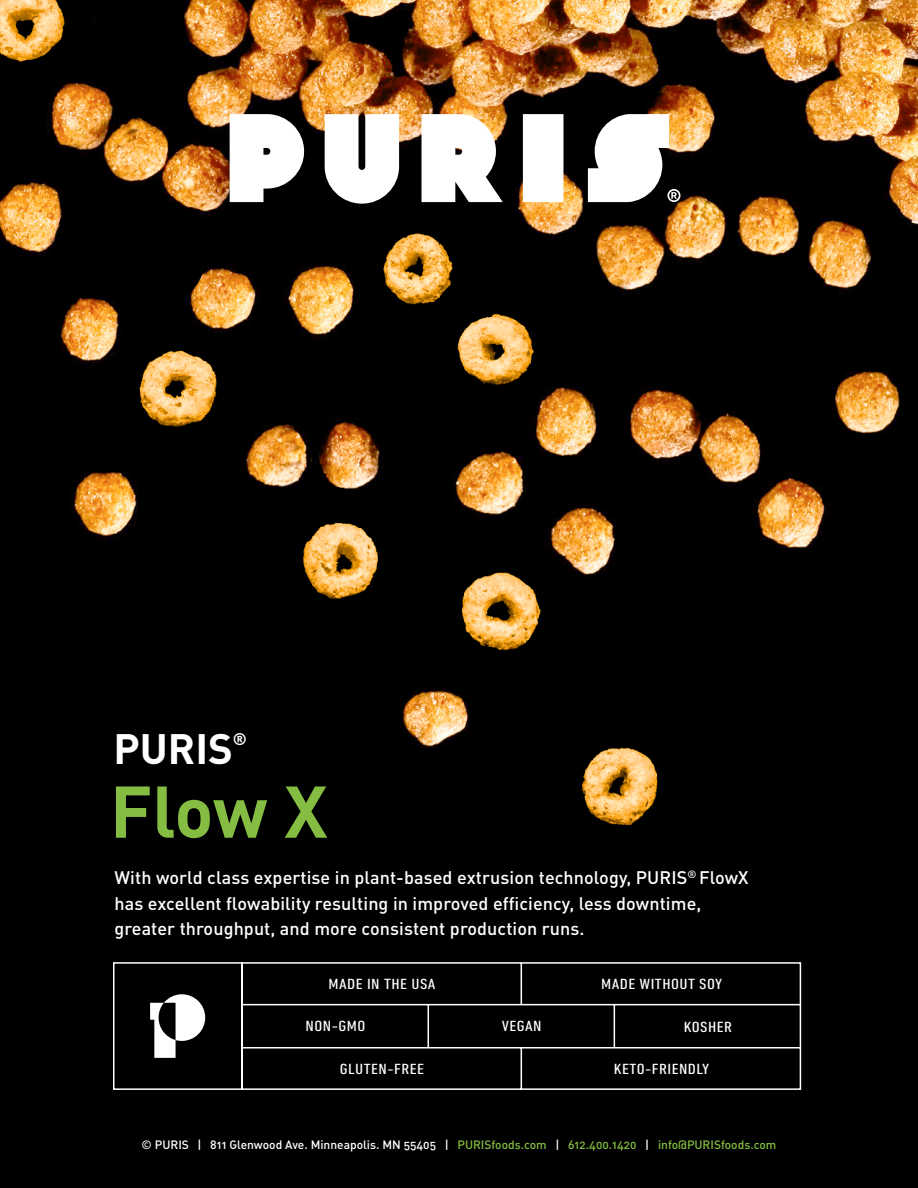
<style>
.page{position:relative;width:918px;height:1188px;background:#fff}
.page>*{position:absolute;margin:0;border:0;box-sizing:border-box;transform-origin:0 0}
.t1{font:700 72px "DIN Pro";color:#84bd41}
.t2{font:700 42px "DIN Pro";color:#fff}
.t3{font:500 18px/25.5px "DIN Pro";letter-spacing:.005em;color:#fff}
.t4{font:700 16.65px "DIN Pro";color:#fff}
.t5{font:condensed 15px "DIN Next LT Pro";letter-spacing:.025em;color:#fff;scale:1.25 1}
.t6{font:12px "DIN Medium Alternate";color:#84bd41}
.s1{color:#fff}
</style>
<div class="page">
<img style="left:0;top:0;width:918px;height:1188px">
<svg style="left:112px;top:961px;width:690px;height:130px;background:#0e0e0e"></svg>
<svg style="left:150px;top:994px;width:55px;height:64px"></svg>
<svg style="left:230px;top:114px;width:450px;height:90px"></svg>
<h2 class="t2" style="left:113px;top:720px;width:121px">PURIS</h2>
<p class="t4" style="left:233px;top:728px;width:16px">®</p>
<h1 class="t1" style="left:110px;top:763px;width:219px">Flow X</h1>
<p class="t3" style="left:114px;top:864px;width:636px">With world class expertise in plant-based extrusion technology, PURIS<sup>®</sup> FlowX has excellent flowability resulting in improved efficiency, less downtime, greater throughput, and more consistent production runs.</p>
<p class="t5" style="left:328px;top:975px;width:87px">MADE IN THE USA</p>
<p class="t5" style="left:601px;top:975px;width:98px">MADE WITHOUT SOY</p>
<p class="t5" style="left:306px;top:1018px;width:49px">NON-GMO</p>
<p class="t5" style="left:340px;top:1060px;width:69px">GLUTEN-FREE</p>
<p class="t5" style="left:502px;top:1018px;width:33px">VEGAN</p>
<p class="t5" style="left:684px;top:1018px;width:40px">KOSHER</p>
<p class="t5" style="left:614px;top:1060px;width:78px">KETO-FRIENDLY</p>
<p class="t6" style="left:142px;top:1137px;width:636px"><span class="s1">© PURIS | 811 Glenwood Ave. Minneapolis. MN 55405 |</span> PURISfoods.com <span class="s1">|</span> 612.400.1420 <span class="s1">|</span> info@PURISfoods.com</p>
</div>
